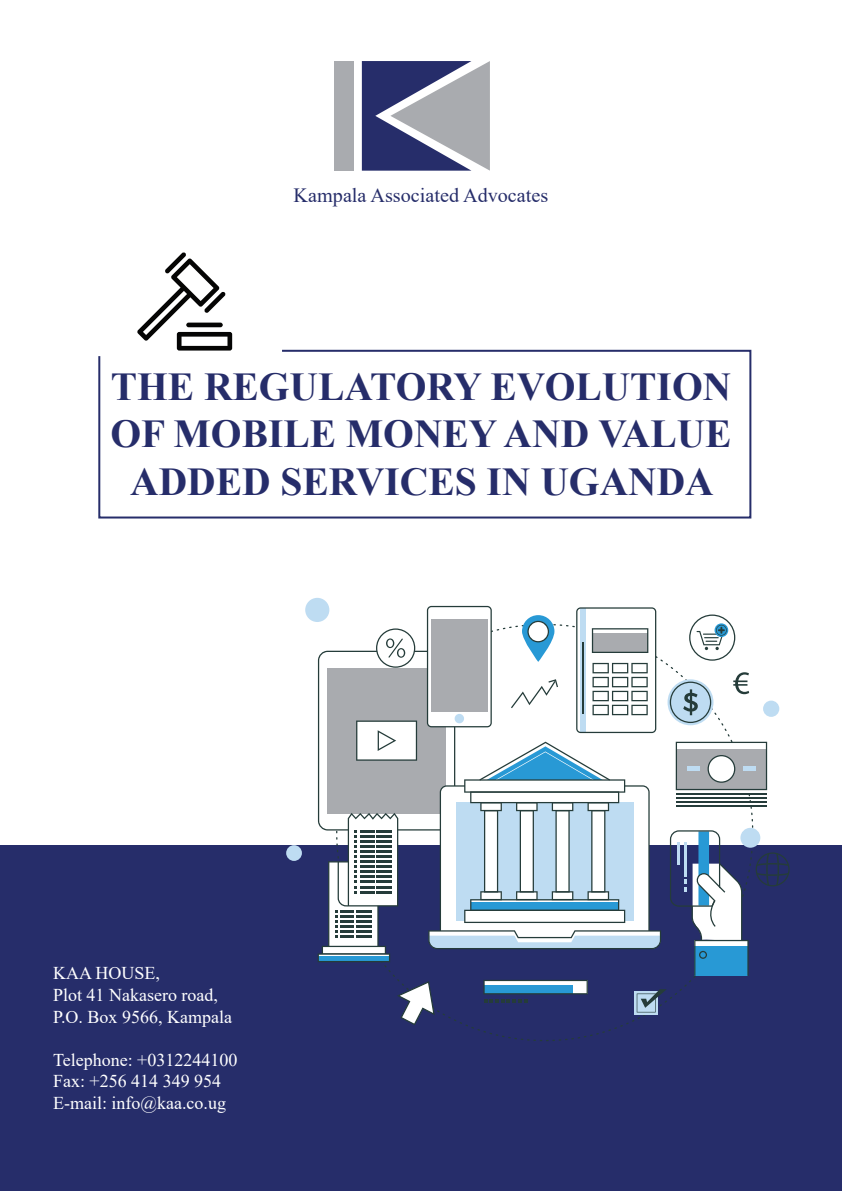
<style>
.page{position:relative;width:842px;height:1191px;background:#fff}
.page>*{position:absolute;margin:0;border:0;box-sizing:border-box;transform-origin:0 0}
.t1{font:700 39.6px/47.4px "Times New Roman";color:#262d6a;text-align:center}
.t2{font:20.2px "Times New Roman";color:#262d6a}
.t3{font:18px/21.6px "Times New Roman";color:#fff}
</style>
<div class="page">
<div style="left:335px;top:61px;width:19px;height:110px;background:#a9abaf"></div>
<svg style="left:362px;top:61px;width:128px;height:110px;background:#757a98"></svg>
<div style="left:0;top:845px;width:842px;height:346px;background:#262d6a"></div>
<svg style="left:336px;top:634px;width:417px;height:407px"></svg>
<svg style="left:667px;top:679px;width:46px;height:46px"></svg>
<svg style="left:670px;top:681px;width:41px;height:42px;background:#a7c0cf"></svg>
<svg style="left:756px;top:852px;width:34px;height:34px"></svg>
<div style="left:740px;top:828px;width:20px;height:19px;background:#bedcf2;border-radius:50%"></div>
<div style="left:286px;top:845px;width:16px;height:16px;background:#bedcf2;border-radius:50%"></div>
<div style="left:305px;top:598px;width:24px;height:24px;background:#bedcf2;border-radius:50%"></div>
<div style="left:763px;top:700px;width:16px;height:17px;background:#bedcf2;border-radius:50%"></div>
<svg style="left:397px;top:981px;width:38px;height:44px"></svg>
<svg style="left:483px;top:979px;width:105px;height:23px"></svg>
<hr style="left:676px;top:793px;width:90px;height:1px;background:#253c3a">
<hr style="left:676px;top:797px;width:90px;height:1px;background:#253c3a">
<hr style="left:676px;top:801px;width:90px;height:1px;background:#253c3a">
<hr style="left:676px;top:805px;width:90px;height:1px;background:#253c3a">
<svg style="left:676px;top:741px;width:91px;height:49px"></svg>
<hr style="left:687px;top:766px;width:13px;height:4px;background:#bedcf2">
<hr style="left:743px;top:766px;width:13px;height:4px;background:#bedcf2">
<svg style="left:670px;top:830px;width:79px;height:146px"></svg>
<hr style="left:677px;top:842px;width:2px;height:22px;background:#bedcf2">
<svg style="left:318px;top:606px;width:343px;height:356px"></svg>
<svg style="left:689px;top:614px;width:46px;height:46px"></svg>
<svg style="left:634px;top:991px;width:24px;height:24px"></svg>
<svg style="left:637px;top:989px;width:30px;height:23px"></svg>
<svg style="left:733px;top:672px;width:16px;height:22px"></svg>
<svg style="left:137px;top:252px;width:95px;height:97px"></svg>
<div style="left:186px;top:322px;width:37px;height:5px;background:#050504;border-radius:2px"></div>
<svg style="left:98px;top:349px;width:654px;height:170px"></svg>
<p class="t2" style="left:294px;top:181px;width:256px">Kampala Associated Advocates</p>
<h1 class="t1" style="left:110px;top:361px;width:623px">THE REGULATORY EVOLUTION<br>OF MOBILE MONEY AND VALUE<br>ADDED SERVICES IN UGANDA</h1>
<p class="t3" style="left:53px;top:962px;width:180px">KAA HOUSE,<br>Plot 41 Nakasero road,<br>P.O. Box 9566, Kampala</p>
<p class="t3" style="left:53px;top:1048px;width:186px">Telephone: +0312244100<br>Fax: +256 414 349 954<br>E-mail: info@kaa.co.ug</p>
</div>
